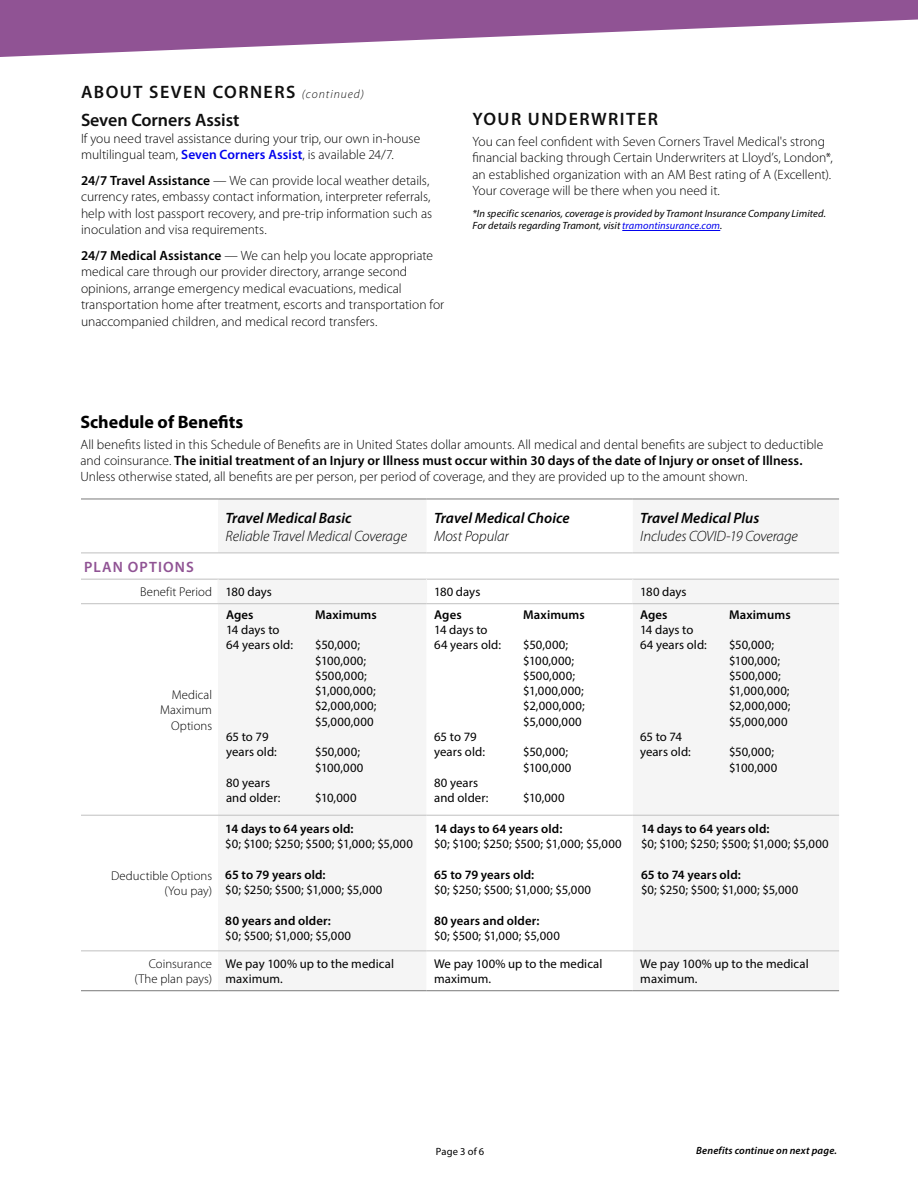
<style>
.page{position:relative;width:918px;height:1188px;background:#fff}
.page>*{position:absolute;margin:0;border:0;box-sizing:border-box;transform-origin:0 0}
.t1{font:600 18px/28.3px "Myriad Pro";letter-spacing:.005em;color:#0f0f0f}
.t2{font:700 18px "Myriad Pro";color:#000}
.t3{font:600 18px "Myriad Pro";letter-spacing:.08em;color:#0f0f0f}
.t4{font:italic 300 15px "Myriad Pro";letter-spacing:-.005em;color:#000}
.t5{font:italic 600 15px "Myriad Pro";letter-spacing:.005em;color:#000}
.t6{font:600 15px "Myriad Pro";letter-spacing:.075em;color:#905394}
.t7{font:300 13.5px/16.5px "Myriad Pro";color:#000}
.t8{font:12.75px/15.3px "Myriad Pro";letter-spacing:.01em;color:#000}
.t9{font:600 12.75px "Myriad Pro";letter-spacing:.01em;color:#000}
.t10{font:300 12.75px/15.3px "Myriad Pro";letter-spacing:.005em;color:#000;text-align:right}
.t11{font:italic 10.5px/12.6px "Myriad Pro";letter-spacing:.01em;color:#000}
.t12{font:italic 600 10.5px "Myriad Pro";letter-spacing:.015em;color:#000}
.t13{font:10.5px "Myriad Pro";letter-spacing:.015em;color:#000}
.s1{font-weight:300;font-style:italic;font-size:12px}
.s2{font-weight:600;color:#00e}
.s3{font-weight:600}
.s4{color:#00e}
.s5{font-weight:400}
</style>
<div class="page">
<svg style="left:0;top:0;width:918px;height:57px;fill:#905394"></svg>
<svg style="left:81px;top:578px;width:758px;height:373px;fill:#f5f5f5"></svg>
<hr style="left:81px;top:553px;width:137px;height:1px;background:#c0c0c0">
<hr style="left:218px;top:553px;width:209px;height:1px;background:#c0c0c0">
<hr style="left:427px;top:553px;width:206px;height:1px;background:#c0c0c0">
<hr style="left:633px;top:553px;width:206px;height:1px;background:#c0c0c0">
<hr style="left:81px;top:579px;width:137px;height:1px;background:#c0c0c0">
<hr style="left:218px;top:579px;width:209px;height:1px;background:#c0c0c0">
<hr style="left:427px;top:579px;width:206px;height:1px;background:#c0c0c0">
<hr style="left:633px;top:579px;width:206px;height:1px;background:#c0c0c0">
<svg style="left:218px;top:579px;width:1px;height:24px"></svg>
<svg style="left:426px;top:579px;width:1px;height:24px"></svg>
<svg style="left:633px;top:579px;width:1px;height:24px"></svg>
<hr style="left:81px;top:499px;width:137px;height:1px;background:#797979">
<hr style="left:218px;top:499px;width:209px;height:1px;background:#797979">
<hr style="left:427px;top:499px;width:206px;height:1px;background:#797979">
<hr style="left:633px;top:499px;width:206px;height:1px;background:#797979">
<hr style="left:81px;top:990px;width:137px;height:1px;background:#797979">
<hr style="left:218px;top:990px;width:209px;height:1px;background:#797979">
<hr style="left:427px;top:990px;width:206px;height:1px;background:#797979">
<hr style="left:633px;top:990px;width:206px;height:1px;background:#797979">
<hr style="left:81px;top:603px;width:137px;height:1px;background:#c0c0c0">
<hr style="left:218px;top:603px;width:209px;height:1px;background:#c0c0c0">
<hr style="left:427px;top:603px;width:206px;height:1px;background:#c0c0c0">
<hr style="left:633px;top:603px;width:206px;height:1px;background:#c0c0c0">
<hr style="left:81px;top:815px;width:137px;height:1px;background:#c0c0c0">
<hr style="left:218px;top:815px;width:209px;height:1px;background:#c0c0c0">
<hr style="left:427px;top:815px;width:206px;height:1px;background:#c0c0c0">
<hr style="left:633px;top:815px;width:206px;height:1px;background:#c0c0c0">
<hr style="left:81px;top:951px;width:137px;height:1px;background:#c0c0c0">
<hr style="left:218px;top:951px;width:209px;height:1px;background:#c0c0c0">
<hr style="left:427px;top:951px;width:206px;height:1px;background:#c0c0c0">
<hr style="left:633px;top:951px;width:206px;height:1px;background:#c0c0c0">
<hr style="left:622px;top:230px;width:98px;height:1px;background:#00e">
<h1 class="t1" style="left:81px;top:77px;width:285px">ABOUT SEVEN CORNERS <span class="s1">(continued)<br></span>Seven Corners Assist</h1>
<p class="t7" style="left:81px;top:130px;width:341px">If you need travel assistance during your trip, our own in-house multilingual team, <span class="s2">Seven Corners Assist</span>, is available 24/7.</p>
<p class="t7" style="left:81px;top:172px;width:353px"><span class="s3">24/7 Travel Assistance</span> — We can provide local weather details, currency rates, embassy contact information, interpreter referrals, help with lost passport recovery, and pre-trip information such as inoculation and visa requirements.</p>
<p class="t7" style="left:81px;top:247px;width:365px"><span class="s3">24/7 Medical Assistance</span> — We can help you locate appropriate medical care through our provider directory, arrange second opinions, arrange emergency medical evacuations, medical transportation home after treatment, escorts and transportation for unaccompanied children, and medical record transfers.</p>
<h1 class="t3" style="left:472px;top:107px;width:187px">YOUR UNDERWRITER</h1>
<p class="t7" style="left:472px;top:133px;width:362px">You can feel confident with Seven Corners Travel Medical's strong financial backing through Certain Underwriters at Lloyd’s, London*, an established organization with an AM Best rating of A (Excellent).<br>Your coverage will be there when you need it.</p>
<p class="t11" style="left:472px;top:207px;width:355px">*In specific scenarios, coverage is provided by Tramont Insurance Company Limited.<br>For details regarding Tramont, visit <span class="s4">tramontinsurance.com</span>.</p>
<h1 class="t2" style="left:80px;top:410px;width:164px">Schedule of Benefits</h1>
<p class="t7" style="left:80px;top:436px;width:744px">All benefits listed in this Schedule of Benefits are in United States dollar amounts. All medical and dental benefits are subject to deductible and coinsurance. <span class="s3">The initial treatment of an Injury or Illness must occur within 30 days of the date of Injury or onset of Illness.<br></span>Unless otherwise stated, all benefits are per person, per period of coverage, and they are provided up to the amount shown.</p>
<p class="t5" style="left:226px;top:508px;width:128px">Travel Medical Basic</p>
<p class="t4" style="left:226px;top:527px;width:183px">Reliable Travel Medical Coverage</p>
<p class="t5" style="left:434px;top:508px;width:137px">Travel Medical Choice</p>
<p class="t4" style="left:434px;top:527px;width:76px">Most Popular</p>
<p class="t5" style="left:640px;top:508px;width:121px">Travel Medical Plus</p>
<p class="t4" style="left:640px;top:527px;width:159px">Includes COVID-19 Coverage</p>
<p class="t6" style="left:84px;top:557px;width:111px">PLAN OPTIONS</p>
<p class="t10" style="left:140px;top:585px;width:133px">Benefit Period <span class="s5">180 days</span></p>
<p class="t8" style="left:434px;top:584px;width:48px">180 days</p>
<p class="t8" style="left:640px;top:584px;width:48px">180 days</p>
<p class="t9" style="left:226px;top:606px;width:29px">Ages</p>
<p class="t8" style="left:226px;top:622px;width:68px">14 days to<br>64 years old:</p>
<p class="t10" style="left:160px;top:687px;width:53px">Medical<br>Maximum<br>Options</p>
<p class="t8" style="left:226px;top:729px;width:52px">65 to 79 years old:</p>
<p class="t8" style="left:226px;top:775px;width:56px">80 years and older:</p>
<p class="t9" style="left:315px;top:606px;width:63px">Maximums</p>
<p class="t8" style="left:315px;top:637px;width:63px">$50,000; $100,000; $500,000; $1,000,000; $2,000,000; $5,000,000</p>
<p class="t8" style="left:315px;top:744px;width:50px">$50,000; $100,000</p>
<p class="t8" style="left:315px;top:790px;width:43px">$10,000</p>
<p class="t9" style="left:434px;top:606px;width:29px">Ages</p>
<p class="t8" style="left:434px;top:622px;width:68px">14 days to<br>64 years old:</p>
<p class="t8" style="left:434px;top:729px;width:52px">65 to 79 years old:</p>
<p class="t8" style="left:434px;top:775px;width:56px">80 years and older:</p>
<p class="t9" style="left:523px;top:606px;width:63px">Maximums</p>
<p class="t8" style="left:523px;top:637px;width:63px">$50,000; $100,000; $500,000; $1,000,000; $2,000,000; $5,000,000</p>
<p class="t8" style="left:523px;top:744px;width:50px">$50,000; $100,000</p>
<p class="t8" style="left:523px;top:790px;width:43px">$10,000</p>
<p class="t9" style="left:640px;top:606px;width:29px">Ages</p>
<p class="t8" style="left:640px;top:622px;width:68px">14 days to<br>64 years old:</p>
<p class="t8" style="left:640px;top:729px;width:52px">65 to 74 years old:</p>
<p class="t9" style="left:729px;top:606px;width:63px">Maximums</p>
<p class="t8" style="left:729px;top:637px;width:63px">$50,000; $100,000; $500,000; $1,000,000; $2,000,000; $5,000,000</p>
<p class="t8" style="left:729px;top:744px;width:50px">$50,000; $100,000</p>
<p class="t10" style="left:111px;top:868px;width:102px">Deductible Options (You pay)</p>
<p class="t9" style="left:225px;top:821px;width:130px">14 days to 64 years old:</p>
<p class="t8" style="left:225px;top:836px;width:189px">$0; $100; $250; $500; $1,000; $5,000</p>
<p class="t9" style="left:225px;top:866px;width:102px">65 to 79 years old:</p>
<p class="t8" style="left:225px;top:882px;width:159px">$0; $250; $500; $1,000; $5,000</p>
<p class="t9" style="left:225px;top:912px;width:107px">80 years and older:</p>
<p class="t8" style="left:225px;top:928px;width:127px">$0; $500; $1,000; $5,000</p>
<p class="t9" style="left:434px;top:821px;width:130px">14 days to 64 years old:</p>
<p class="t8" style="left:434px;top:836px;width:189px">$0; $100; $250; $500; $1,000; $5,000</p>
<p class="t9" style="left:434px;top:866px;width:102px">65 to 79 years old:</p>
<p class="t8" style="left:434px;top:882px;width:159px">$0; $250; $500; $1,000; $5,000</p>
<p class="t9" style="left:434px;top:912px;width:107px">80 years and older:</p>
<p class="t8" style="left:434px;top:928px;width:127px">$0; $500; $1,000; $5,000</p>
<p class="t9" style="left:641px;top:821px;width:130px">14 days to 64 years old:</p>
<p class="t8" style="left:641px;top:836px;width:189px">$0; $100; $250; $500; $1,000; $5,000</p>
<p class="t9" style="left:641px;top:866px;width:101px">65 to 74 years old:</p>
<p class="t8" style="left:641px;top:882px;width:159px">$0; $250; $500; $1,000; $5,000</p>
<p class="t10" style="left:135px;top:956px;width:79px">Coinsurance (The plan pays)</p>
<p class="t8" style="left:226px;top:956px;width:170px">We pay 100% up to the medical maximum.</p>
<p class="t8" style="left:434px;top:956px;width:170px">We pay 100% up to the medical maximum.</p>
<p class="t8" style="left:640px;top:956px;width:170px">We pay 100% up to the medical maximum.</p>
<p class="t13" style="left:436px;top:1145px;width:50px">Page 3 of 6</p>
<p class="t12" style="left:696px;top:1144px;width:142px">Benefits continue on next page.</p>
</div>
